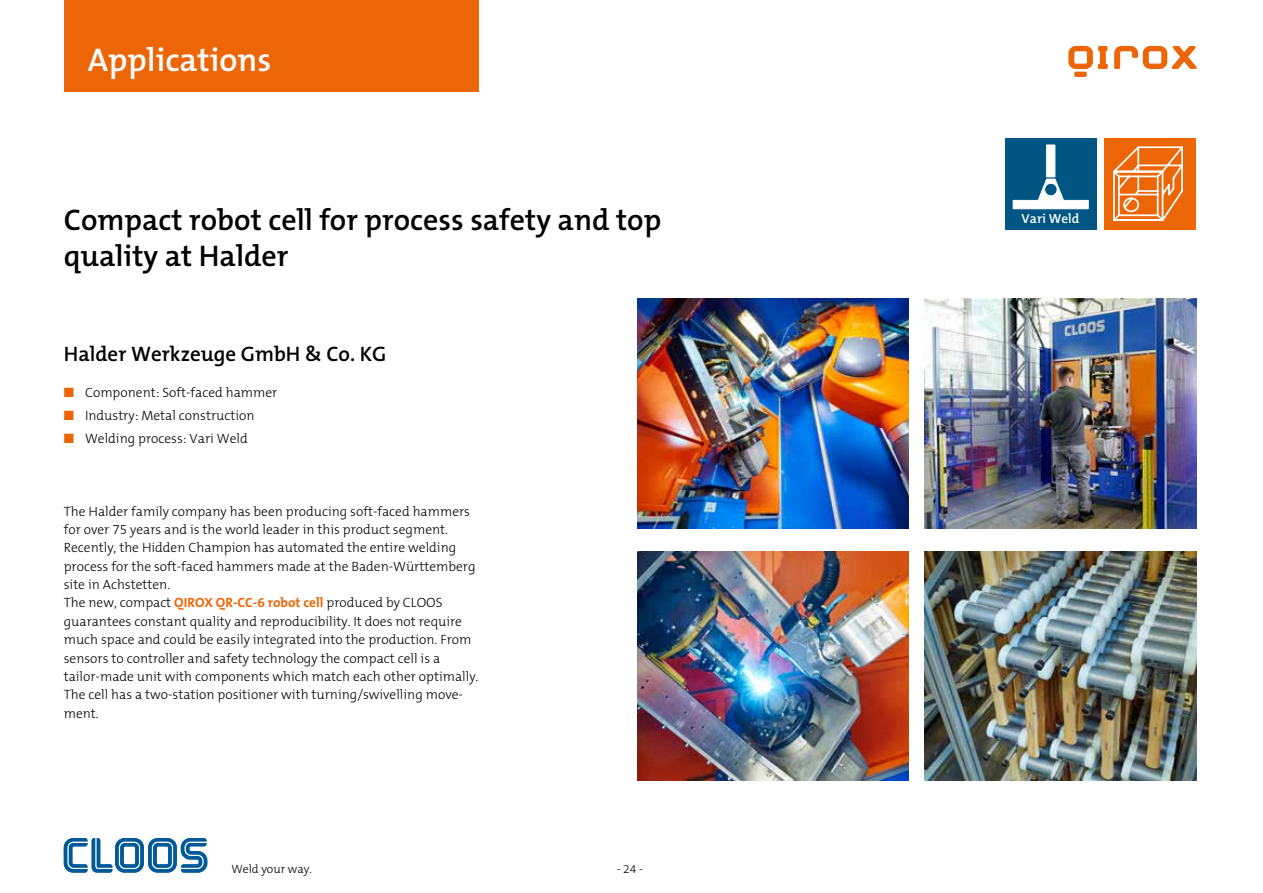
<style>
.page{position:relative;width:1263px;height:893px;background:#fff}
.page>*{position:absolute;margin:0;border:0;box-sizing:border-box;transform-origin:0 0}
.t1{font:600 33px "The Mix B6";color:#fff}
.t2{font:600 30px/36px "The Mix B6";color:#000}
.t3{font:600 21px "The Mix B6";color:#000}
.t4{font:300 13.5px/18.3px "The Mix B3";color:#000}
.t5{font:600 13.2px "The Mix B6";color:#fff}
.t6{font:300 12px "The Mix B3";color:#000}
.s1{color:#ec6608}
.s2{font-family:"The Mix B7";font-weight:700;color:#ec6608}
</style>
<div class="page">
<svg style="left:64px;top:838px;width:143px;height:35px"></svg>
<div style="left:64px;top:0;width:414px;height:92px;background:#ec6608"></div>
<svg style="left:1068px;top:46px;width:40px;height:31px"></svg>
<svg style="left:1114px;top:46px;width:82px;height:23px"></svg>
<div style="left:1005px;top:138px;width:91px;height:92px;background:#005582"></div>
<div style="left:1013px;top:200px;width:76px;height:9px;background:#fff;border:1px solid #fff"></div>
<div style="left:1046px;top:145px;width:9px;height:32px;background:#fff;border:1px solid #fff"></div>
<svg style="left:1037px;top:178px;width:27px;height:23px"></svg>
<div style="left:1045px;top:183px;width:12px;height:13px;background:#005582;border-radius:50%"></div>
<div style="left:1044px;top:183px;width:13px;height:13px;border:1px solid #fff;border-radius:50%"></div>
<div style="left:1105px;top:138px;width:91px;height:91px;background:#ec6608"></div>
<svg style="left:1113px;top:146px;width:70px;height:75px"></svg>
<img style="left:638px;top:298px;width:271px;height:230px">
<img style="left:925px;top:298px;width:271px;height:230px">
<img style="left:925px;top:551px;width:271px;height:230px">
<img style="left:638px;top:551px;width:271px;height:230px">
<h1 class="t1" style="left:88px;top:42px;width:185px">Applications</h1>
<h2 class="t2" style="left:64px;top:203px;width:599px">Compact robot cell for process safety and top quality at Halder</h2>
<h3 class="t3" style="left:64px;top:342px;width:324px">Halder Werkzeuge GmbH &amp; Co. KG</h3>
<p class="t4" style="left:64px;top:384px;width:215px"><span class="s1">■</span> Component: Soft-faced hammer</p>
<p class="t4" style="left:64px;top:407px;width:192px"><span class="s1">■</span> Industry: Metal construction</p>
<p class="t4" style="left:64px;top:429px;width:185px"><span class="s1">■</span> Welding process: Vari Weld</p>
<p class="t4" style="left:64px;top:502px;width:416px">The Halder family company has been producing soft-faced hammers for over 75 years and is the world leader in this product segment.<br>Recently, the Hidden Champion has automated the entire welding process for the soft-faced hammers made at the Baden-Württemberg site in Achstetten.<br>The new, compact <span class="s2">QIROX QR-CC-6 robot cell</span> produced by CLOOS guarantees constant quality and reproducibility. It does not require much space and could be easily integrated into the production. From sensors to controller and safety technology the compact cell is a tailor-made unit with components which match each other optimally.<br>The cell has a two-station positioner with turning/swivelling move&shy;ment.</p>
<p class="t6" style="left:231px;top:862px;width:82px">Weld your way.</p>
<p class="t6" style="left:617px;top:862px;width:28px">- 24 -</p>
<p class="t5" style="left:1021px;top:211px;width:59px">Vari Weld</p>
</div>
